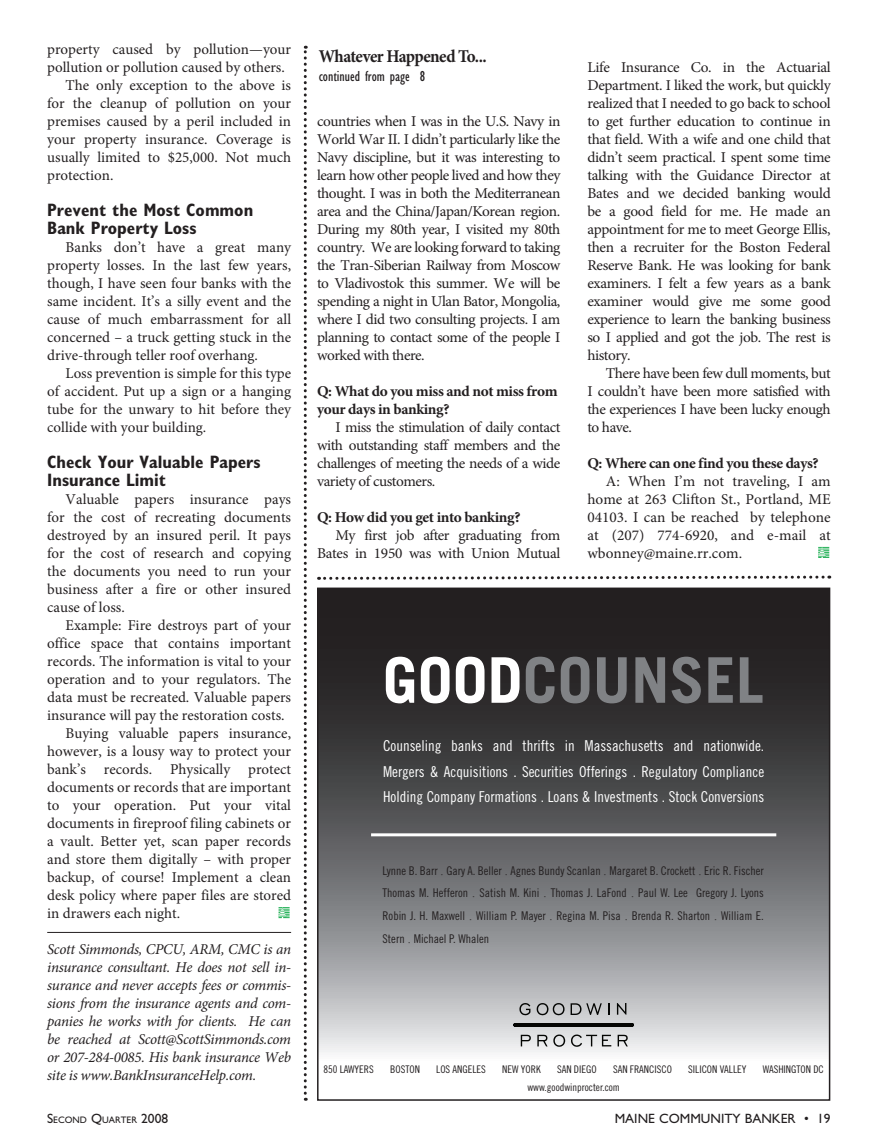
<style>
.page{position:relative;width:878px;height:1148px;background:#fff}
.page>*{position:absolute;margin:0;border:0;box-sizing:border-box;transform-origin:0 0}
.t1{font:700 63px "Trade Gothic";color:#808285}
.t2{font:700 condensed 18px/18px "Gill Sans Std";color:#231f20}
.t3{font:700 18px "Minion Pro";letter-spacing:-.04em;color:#231f20;scale:.94 1}
.t4{font:15px/18px "Minion Pro";color:#231f20;text-align:justify}
.t5{font:italic 15px/18px "Minion Pro";letter-spacing:-.02em;color:#231f20;text-align:justify}
.t6{font:15px/25.5px "Trade Gothic Cond Eighteen";color:#fff;text-align:justify}
.t7{font:700 15px/18px "Minion Pro";letter-spacing:-.025em;color:#231f20}
.t8{font:15px/18px "Minion Pro";letter-spacing:-.02em;color:#231f20;text-align:right}
.t9{font:condensed 15px "Gill Sans Std";color:#231f20}
.t10{font:13.5px "Gill Sans Std";color:#231f20}
.t11{font:12px/22.5px "Trade Gothic Cond Eighteen";color:#231f20;text-align:justify}
.t12{font:10.5px "Trade Gothic Cond Eighteen";color:#231f20}
.t13{font:9.45px "Gill Sans Std";color:#231f20}
.s1{color:#fff}
.s2{font-family:"Times New Roman"}
.s3{font-size:13.5px}
</style>
<div class="page">
<svg style="left:818px;top:547px;width:11px;height:11px"></svg>
<hr style="left:47px;top:932px;width:244px;height:1px;background:#231f20">
<svg style="left:278px;top:907px;width:11px;height:11px"></svg>
<svg style="left:320px;top:590px;width:507px;height:463px;background:#646466"></svg>
<hr style="left:514px;top:1024px;width:119px;height:2px;background:#040503">
<hr style="left:514px;top:1023px;width:119px;height:1px;background:#040503">
<svg style="left:519px;top:1003px;width:11px;height:12px"></svg>
<svg style="left:536px;top:1003px;width:28px;height:12px"></svg>
<svg style="left:570px;top:1003px;width:31px;height:12px"></svg>
<svg style="left:608px;top:1003px;width:2px;height:12px"></svg>
<svg style="left:617px;top:1003px;width:9px;height:11px"></svg>
<svg style="left:520px;top:1034px;width:11px;height:12px"></svg>
<svg style="left:537px;top:1034px;width:10px;height:12px"></svg>
<svg style="left:553px;top:1034px;width:12px;height:12px"></svg>
<svg style="left:571px;top:1034px;width:40px;height:12px"></svg>
<svg style="left:617px;top:1034px;width:10px;height:12px"></svg>
<hr style="left:371px;top:833px;width:405px;height:3px;background:#fff">
<div style="left:317px;top:587px;width:513px;height:513px;border:2px solid #231f20"></div>
<svg style="left:318px;top:575px;width:511px;height:5px"></svg>
<svg style="left:304px;top:46px;width:3px;height:1054px"></svg>
<p class="t4" style="left:47px;top:40px;width:245px">property caused by pollution—your</p>
<p class="t4" style="left:47px;top:58px;width:239px">pollution or pollution caused by others.</p>
<p class="t4" style="left:66px;top:76px;width:227px">The only exception to the above is</p>
<p class="t4" style="left:47px;top:94px;width:245px">for the cleanup of pollution on your</p>
<p class="t4" style="left:47px;top:112px;width:245px">premises caused by a peril included in</p>
<p class="t4" style="left:47px;top:130px;width:245px">your property insurance. Coverage is</p>
<p class="t4" style="left:47px;top:148px;width:245px">usually limited to $25,000. Not much</p>
<p class="t4" style="left:47px;top:166px;width:68px">protection.</p>
<p class="t2" style="left:47px;top:201px;width:207px">Prevent the Most Common<br>Bank Property Loss</p>
<p class="t4" style="left:47px;top:238px;width:245px;text-indent:18px">Banks don’t have a great many property losses. In the last few years, though, I have seen four banks with the same incident. It’s a silly event and the cause of much embarrassment for all concerned – a truck getting stuck in the drive-through teller roof overhang.</p>
<p class="t4" style="left:47px;top:364px;width:245px;text-indent:18px">Loss prevention is simple for this type of accident. Put up a sign or a hanging tube for the unwary to hit before they collide with your building.</p>
<p class="t2" style="left:47px;top:453px;width:215px">Check Your Valuable Papers<br>Insurance Limit</p>
<p class="t4" style="left:47px;top:490px;width:245px;text-indent:18px">Valuable papers insurance pays for the cost of recreating documents destroyed by an insured peril. It pays for the cost of research and copying the documents you need to run your business after a fire or other insured cause of loss.</p>
<p class="t4" style="left:66px;top:616px;width:227px">Example: Fire destroys part of your</p>
<p class="t4" style="left:47px;top:634px;width:245px">office space that contains important</p>
<p class="t4" style="left:47px;top:652px;width:245px">records. The information is vital to your</p>
<p class="t4" style="left:47px;top:670px;width:245px">operation and to your regulators. The</p>
<p class="t4" style="left:47px;top:688px;width:245px">data must be recreated. Valuable papers</p>
<p class="t4" style="left:47px;top:706px;width:239px">insurance will pay the restoration costs.</p>
<p class="t4" style="left:66px;top:724px;width:227px">Buying valuable papers insurance,</p>
<p class="t4" style="left:47px;top:742px;width:245px">however, is a lousy way to protect your</p>
<p class="t4" style="left:47px;top:760px;width:245px">bank’s records. Physically protect</p>
<p class="t4" style="left:47px;top:778px;width:245px">documents or records that are important</p>
<p class="t4" style="left:47px;top:796px;width:245px">to your operation. Put your vital</p>
<p class="t4" style="left:47px;top:814px;width:245px">documents in fireproof filing cabinets or</p>
<p class="t4" style="left:47px;top:832px;width:245px">a vault. Better yet, scan paper records</p>
<p class="t4" style="left:47px;top:850px;width:245px">and store them digitally – with proper</p>
<p class="t4" style="left:47px;top:868px;width:245px">backup, of course! Implement a clean</p>
<p class="t4" style="left:47px;top:886px;width:245px">desk policy where paper files are stored</p>
<p class="t4" style="left:47px;top:904px;width:134px">in drawers each night.</p>
<p class="t5" style="left:47px;top:940px;width:245px">Scott Simmonds, CPCU, ARM, CMC is an insurance consultant. He does not sell in&shy;surance and never accepts fees or commis&shy;sions from the insurance agents and com&shy;panies he works with for clients. He can be reached at Scott@ScottSimmonds.com or 207-284-0085. His bank insurance Web site is www.BankInsuranceHelp.com.</p>
<p class="t3" style="left:319px;top:43px;width:180px">Whatever Happened To...</p>
<p class="t9" style="left:319px;top:68px;width:108px">continued from page 8</p>
<p class="t4" style="left:317px;top:112px;width:245px">countries when I was in the U.S. Navy in World War II. I didn’t particularly like the Navy discipline, but it was interesting to learn how other people lived and how they thought. I was in both the Mediterranean area and the China/Japan/Korean region.<br>During my 80th year, I visited my 80th country. We are looking forward to taking the Tran-Siberian Railway from Moscow to Vladivostok this summer. We will be spending a night in Ulan Bator, Mongolia, where I did two consulting projects. I am planning to contact some of the people I worked with there.</p>
<p class="t7" style="left:317px;top:382px;width:242px">Q: What do you miss and not miss from your days in banking?</p>
<p class="t4" style="left:317px;top:418px;width:245px;text-indent:18px">I miss the stimulation of daily contact with outstanding staff members and the challenges of meeting the needs of a wide variety of customers.</p>
<p class="t7" style="left:317px;top:508px;width:205px">Q: How did you get into banking?</p>
<p class="t8" style="left:317px;top:526px;width:245px">My first job after graduating from<br>Bates in 1950 was with Union Mutual</p>
<p class="t4" style="left:587px;top:58px;width:245px">Life Insurance Co. in the Actuarial Department. I liked the work, but quickly realized that I needed to go back to school to get further education to continue in that field. With a wife and one child that didn’t seem practical. I spent some time talking with the Guidance Director at Bates and we decided banking would be a good field for me. He made an appointment for me to meet George Ellis, then a recruiter for the Boston Federal Reserve Bank. He was looking for bank examiners. I felt a few years as a bank examiner would give me some good experience to learn the banking business so I applied and got the job. The rest is history.</p>
<p class="t4" style="left:587px;top:364px;width:245px;text-indent:18px">There have been few dull moments, but I couldn’t have been more satisfied with the experiences I have been lucky enough to have.</p>
<p class="t7" style="left:587px;top:454px;width:233px">Q: Where can one find you these days?</p>
<p class="t4" style="left:587px;top:472px;width:245px;text-indent:18px">A: When I’m not traveling, I am home at 263 Clifton St., Portland, ME 04103. I can be reached by telephone at (207) 774-6920, and e-mail at wbonney@maine.rr.com.</p>
<h1 class="t1" style="left:382px;top:641px;width:383px"><span class="s1">GOOD</span>COUNSEL</h1>
<p class="t6" style="left:383px;top:733px;width:382px">Counseling banks and thrifts in Massachusetts and nationwide.<br>Mergers &amp; Acquisitions . Securities Offerings . Regulatory Compliance Holding Company Formations . Loans &amp; Investments . Stock Conversions</p>
<p class="t11" style="left:382px;top:859px;width:382px">Lynne B. Barr <span class="s2">.</span> Gary A. Beller <span class="s2">.</span> Agnes Bundy Scanlan <span class="s2">.</span> Margaret B. Crockett <span class="s2">.</span> Eric R. Fischer Thomas M. Hefferon <span class="s2">.</span> Satish M. Kini <span class="s2">.</span> Thomas J. LaFond <span class="s2">.</span> Paul W. Lee Gregory J. Lyons Robin J. H. Maxwell <span class="s2">.</span> William P. Mayer <span class="s2">.</span> Regina M. Pisa <span class="s2">.</span> Brenda R. Sharton <span class="s2">.</span> William E.<br>Stern <span class="s2">.</span> Michael P. Whalen</p>
<p class="t12" style="left:323px;top:1063px;width:52px">850 LAWYERS</p>
<p class="t12" style="left:390px;top:1063px;width:31px">BOSTON</p>
<p class="t12" style="left:436px;top:1063px;width:51px">LOS ANGELES</p>
<p class="t12" style="left:502px;top:1063px;width:40px">NEW YORK</p>
<p class="t12" style="left:557px;top:1063px;width:41px">SAN DIEGO</p>
<p class="t12" style="left:613px;top:1063px;width:60px">SAN FRANCISCO</p>
<p class="t12" style="left:688px;top:1063px;width:60px">SILICON VALLEY</p>
<p class="t12" style="left:762px;top:1063px;width:63px">WASHINGTON DC</p>
<p class="t12" style="left:527px;top:1081px;width:94px">www.goodwinprocter.com</p>
<p class="t13" style="left:47px;top:1114px;width:123px"><span class="s3">S</span>ECOND <span class="s3">Q</span>UARTER <span class="s3">2008</span></p>
<p class="t10" style="left:614px;top:1110px;width:217px">MAINE COMMUNITY BANKER • 19</p>
</div>
